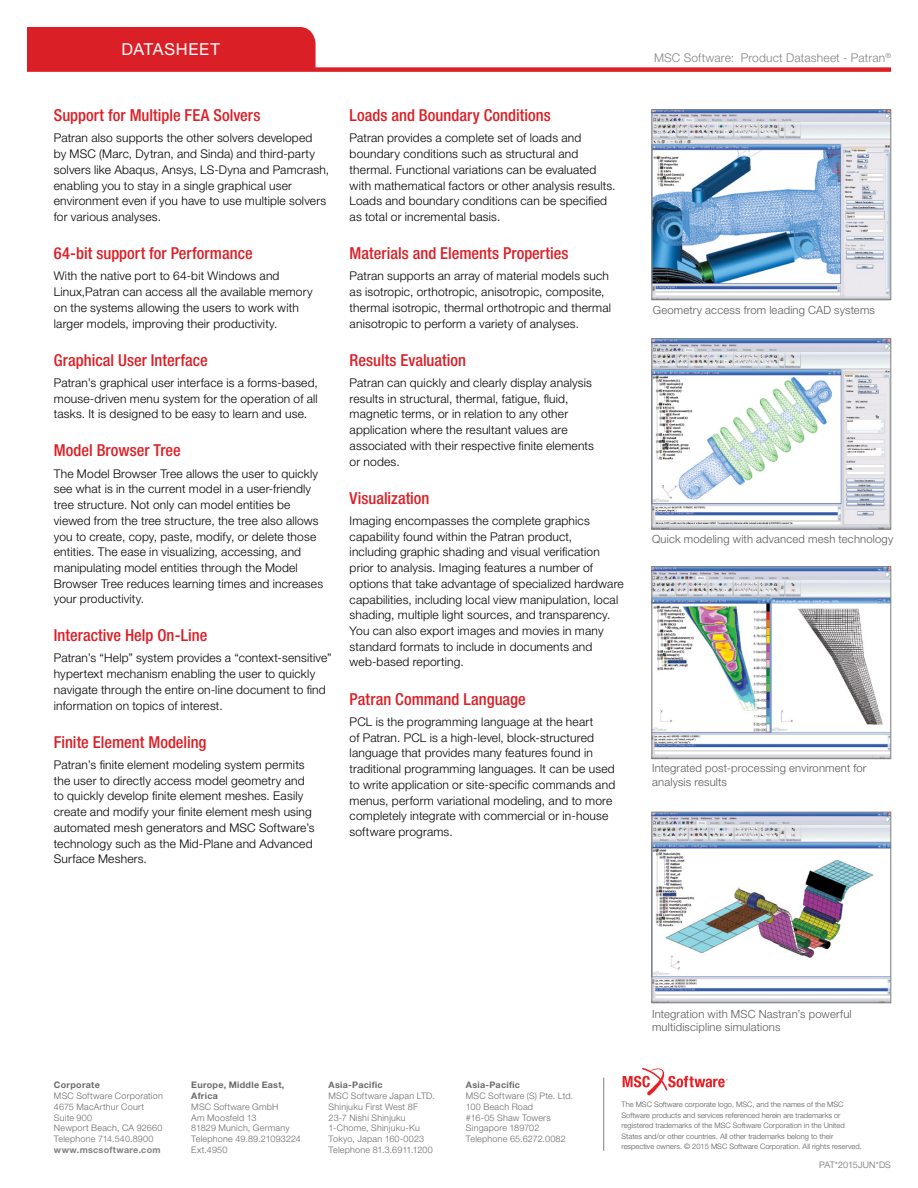
<style>
.page{position:relative;width:918px;height:1188px;background:#fff}
.page>*{position:absolute;margin:0;border:0;box-sizing:border-box;transform-origin:0 0}
.t1{font:500 condensed 16.5px "Helvetica Neue LT Pro";color:#dc1f26}
.t2{font:16.5px "Helvetica Neue LT Pro";letter-spacing:.04em;color:#fff}
.t3{font:300 12px/15.8px "Helvetica Neue LT Pro";letter-spacing:.015em;color:#000}
.t4{font:300 12px "Helvetica Neue LT Pro";letter-spacing:.015em;color:#808285}
.t5{font:300 11.25px/13.5px "Helvetica Neue LT Pro";letter-spacing:.015em;color:#58595b}
.t6{font:300 9px/10.8px "Helvetica Neue LT Pro";letter-spacing:.025em;color:#696a6d}
.t7{font:700 9px/10.8px "Helvetica Neue LT Pro";letter-spacing:.03em;color:#696a6d}
.t8{font:700 9px "Helvetica Neue LT Pro";letter-spacing:.03em;color:#807f83}
.t9{font:300 9px "Helvetica Neue LT Pro";letter-spacing:.005em;color:#696a6d}
.t10{font:300 7.5px/10.5px "Helvetica Neue LT Pro";color:#58595b}
</style>
<div class="page">
<svg style="left:623px;top:1068px;width:105px;height:28px"></svg>
<hr style="left:603px;top:1078px;width:1px;height:73px;background:#808285">
<div style="left:27px;top:67px;width:864px;height:5px;background:#dc1f26"></div>
<div style="left:27px;top:27px;width:289px;height:41px;background:#db1f26"></div>
<img style="left:654px;top:814px;width:235px;height:187px">
<div style="left:652px;top:812px;width:239px;height:191px;border:1px solid #807f83"></div>
<img style="left:654px;top:568px;width:235px;height:189px">
<div style="left:652px;top:566px;width:239px;height:193px;border:1px solid #807f83"></div>
<img style="left:654px;top:341px;width:235px;height:186px">
<div style="left:652px;top:339px;width:239px;height:190px;border:1px solid #807f83"></div>
<img style="left:654px;top:111px;width:235px;height:187px">
<div style="left:652px;top:109px;width:239px;height:191px;border:1px solid #807f83"></div>
<h1 class="t2" style="left:121px;top:39px;width:100px">DATASHEET</h1>
<h1 class="t1" style="left:54px;top:105px;width:208px">Support for Multiple FEA Solvers</h1>
<p class="t3" style="left:54px;top:130px;width:277px">Patran also supports the other solvers developed<br>by MSC (Marc, Dytran, and Sinda) and third-party solvers like Abaqus, Ansys, LS-Dyna and Pamcrash, enabling you to stay in a single graphical user environment even if you have to use multiple solvers for various analyses.</p>
<h1 class="t1" style="left:54px;top:243px;width:200px">64-bit support for Performance</h1>
<p class="t3" style="left:54px;top:268px;width:260px">With the native port to 64-bit Windows and Linux,Patran can access all the available memory on the systems allowing the users to work with larger models, improving their productivity.</p>
<h1 class="t1" style="left:54px;top:350px;width:155px">Graphical User Interface</h1>
<p class="t3" style="left:54px;top:374px;width:266px;text-align:justify">Patran’s graphical user interface is a forms-based, mouse-driven menu system for the operation of all tasks. It is designed to be easy to learn and use.</p>
<h1 class="t1" style="left:54px;top:441px;width:129px">Model Browser Tree</h1>
<p class="t3" style="left:54px;top:465px;width:271px">The Model Browser Tree allows the user to quickly see what is in the current model in a user-friendly tree structure. Not only can model entities be viewed from the tree structure, the tree also allows you to create, copy, paste, modify, or delete those entities. The ease in visualizing, accessing, and manipulating model entities through the Model Browser Tree reduces learning times and increases your productivity.</p>
<h1 class="t1" style="left:54px;top:626px;width:155px">Interactive Help On-Line</h1>
<p class="t3" style="left:54px;top:650px;width:279px">Patran’s “Help” system provides a “context-sensitive” hypertext mechanism enabling the user to quickly navigate through the entire on-line document to find information on topics of interest.</p>
<h1 class="t1" style="left:54px;top:732px;width:154px">Finite Element Modeling</h1>
<p class="t3" style="left:54px;top:756px;width:262px">Patran’s finite element modeling system permits the user to directly access model geometry and to quickly develop finite element meshes. Easily create and modify your finite element mesh using automated mesh generators and MSC Software’s technology such as the Mid-Plane and Advanced Surface Meshers.</p>
<h1 class="t1" style="left:350px;top:105px;width:203px">Loads and Boundary Conditions</h1>
<p class="t3" style="left:350px;top:130px;width:267px">Patran provides a complete set of loads and boundary conditions such as structural and thermal. Functional variations can be evaluated with mathematical factors or other analysis results.<br>Loads and boundary conditions can be specified as total or incremental basis.</p>
<h1 class="t1" style="left:350px;top:243px;width:220px">Materials and Elements Properties</h1>
<p class="t3" style="left:350px;top:268px;width:263px">Patran supports an array of material models such as isotropic, orthotropic, anisotropic, composite, thermal isotropic, thermal orthotropic and thermal anisotropic to perform a variety of analyses.</p>
<h1 class="t1" style="left:350px;top:350px;width:118px">Results Evaluation</h1>
<p class="t3" style="left:350px;top:374px;width:246px">Patran can quickly and clearly display analysis results in structural, thermal, fatigue, fluid, magnetic terms, or in relation to any other application where the resultant values are associated with their respective finite elements or nodes.</p>
<h1 class="t1" style="left:350px;top:488px;width:81px">Visualization</h1>
<p class="t3" style="left:350px;top:512px;width:276px">Imaging encompasses the complete graphics capability found within the Patran product,<br>including graphic shading and visual verification prior to analysis. Imaging features a number of options that take advantage of specialized hardware capabilities, including local view manipulation, local shading, multiple light sources, and transparency.<br>You can also export images and movies in many standard formats to include in documents and web-based reporting.</p>
<h1 class="t1" style="left:350px;top:689px;width:178px">Patran Command Language</h1>
<p class="t3" style="left:350px;top:713px;width:267px">PCL is the programming language at the heart<br>of Patran. PCL is a high-level, block-structured language that provides many features found in traditional programming languages. It can be used to write application or site-specific commands and menus, perform variational modeling, and to more completely integrate with commercial or in-house software programs.</p>
<p class="t4" style="left:654px;top:50px;width:238px">MSC Software: Product Datasheet - Patran<sup>®</sup></p>
<p class="t5" style="left:653px;top:303px;width:224px">Geometry access from leading CAD systems</p>
<p class="t5" style="left:652px;top:532px;width:243px">Quick modeling with advanced mesh technology</p>
<p class="t5" style="left:652px;top:761px;width:216px">Integrated post-processing environment for analysis results</p>
<p class="t5" style="left:652px;top:1007px;width:201px">Integration with MSC Nastran’s powerful multidiscipline simulations</p>
<p class="t7" style="left:54px;top:1079px;width:47px">Corporate</p>
<p class="t6" style="left:54px;top:1090px;width:110px">MSC Software Corporation<br>4675 MacArthur Court<br>Suite 900<br>Newport Beach, CA 92660<br>Telephone 714.540.8900</p>
<p class="t8" style="left:54px;top:1144px;width:108px">www.mscsoftware.com</p>
<p class="t7" style="left:191px;top:1079px;width:95px">Europe, Middle East,<br>Africa</p>
<p class="t6" style="left:191px;top:1101px;width:111px">MSC Software GmbH<br>Am Moosfeld 13<br>81829 Munich, Germany<br>Telephone 49.89.21093224<br>Ext.4950</p>
<p class="t7" style="left:329px;top:1079px;width:56px">Asia-Pacific</p>
<p class="t6" style="left:329px;top:1090px;width:108px">MSC Software Japan LTD.<br>Shinjuku First West 8F<br>23-7 Nishi Shinjuku<br>1-Chome, Shinjuku-Ku<br>Tokyo, Japan 160-0023<br>Telephone 81.3.6911.1200</p>
<p class="t7" style="left:466px;top:1079px;width:56px">Asia-Pacific</p>
<p class="t6" style="left:466px;top:1090px;width:109px">MSC Software (S) Pte. Ltd.<br>100 Beach Road<br>#16-05 Shaw Towers<br>Singapore 189702<br>Telephone 65.6272.0082</p>
<p class="t10" style="left:622px;top:1099px;width:242px">The MSC Software corporate logo, MSC, and the names of the MSC Software products and services referenced herein are trademarks or registered trademarks of the MSC Software Corporation in the United States and/or other countries. All other trademarks belong to their respective owners. © 2015 MSC Software Corporation. All rights reserved.</p>
<p class="t9" style="left:819px;top:1159px;width:73px">PAT*2015JUN*DS</p>
</div>
